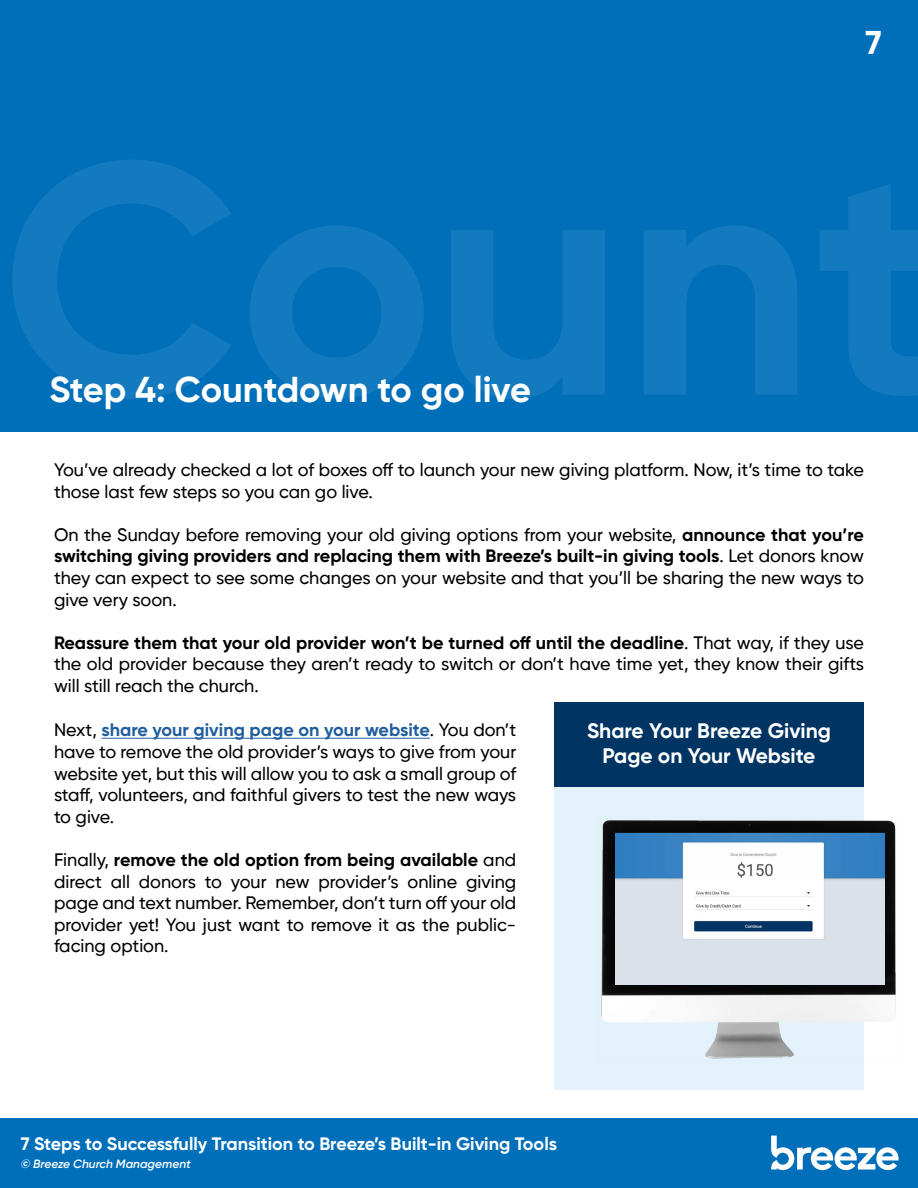
<style>
.page{position:relative;width:918px;height:1188px;background:#fff}
.page>*{position:absolute;margin:0;border:0;box-sizing:border-box;transform-origin:0 0}
.t1{font:700 36px "Gilroy";color:#fff}
.t2{font:700 33px "Gilroy";color:#fff}
.t3{font:700 21px/25.2px "Gilroy";color:#fff;text-align:center}
.t4{font:500 18px/21.6px "Gilroy";color:#000;text-align:justify}
.t5{font:700 18px "Gilroy";color:#fff}
.t6{font:italic 600 12px "Gilroy";color:#fff}
.s1{font-weight:700}
.s2{font-weight:700;color:#215e9e}
</style>
<div class="page">
<div style="left:0;top:1119px;width:918px;height:69px;background:#006fba"></div>
<svg style="left:771px;top:1136px;width:128px;height:34px"></svg>
<div style="left:554px;top:702px;width:310px;height:388px;background:#e4f3fb"></div>
<div style="left:554px;top:702px;width:310px;height:84px;background:#003462"></div>
<hr style="left:101px;top:738px;width:329px;height:1px;background:#215e9e">
<div style="left:0;top:0;width:918px;height:432px;background:#006fba"></div>
<img style="left:601px;top:820px;width:295px;height:239px">
<img style="left:615px;top:833px;width:269px;height:151px">
<h1 class="t1" style="left:49px;top:367px;width:483px">Step 4: Countdown to go live</h1>
<h2 class="t2" style="left:865px;top:22px;width:18px">7</h2>
<p class="t4" style="left:54px;top:459px;width:811px">You’ve already checked a lot of boxes off to launch your new giving platform. Now, it’s time to take those last few steps so you can go live.</p>
<p class="t4" style="left:54px;top:523px;width:812px">On the Sunday before removing your old giving options from your website, <span class="s1">announce that you’re switching giving providers and replacing them with Breeze’s built-in giving tools</span>. Let donors know they can expect to see some changes on your website and that you’ll be sharing the new ways to give very soon.</p>
<p class="t4" style="left:54px;top:631px;width:812px"><span class="s1">Reassure them that your old provider won’t be turned off until the deadline</span>. That way, if they use the old provider because they aren’t ready to switch or don’t have time yet, they know their gifts will still reach the church.</p>
<p class="t4" style="left:54px;top:719px;width:464px">Next, <span class="s2">share your giving page on your website</span>. You don’t have to remove the old provider’s ways to give from your website yet, but this will allow you to ask a small group of staff, volunteers, and faithful givers to test the new ways to give.</p>
<p class="t4" style="left:54px;top:849px;width:464px">Finally, <span class="s1">remove the old option from being available</span> and direct all donors to your new provider’s online giving page and text number. Remember, don’t turn off your old provider yet! You just want to remove it as the public&shy;facing option.</p>
<p class="t3" style="left:587px;top:718px;width:245px">Share Your Breeze Giving<br>Page on Your Website</p>
<p class="t5" style="left:21px;top:1132px;width:538px">7 Steps to Successfully Transition to Breeze’s Built-in Giving Tools</p>
<p class="t6" style="left:21px;top:1156px;width:172px">© Breeze Church Management</p>
</div>
